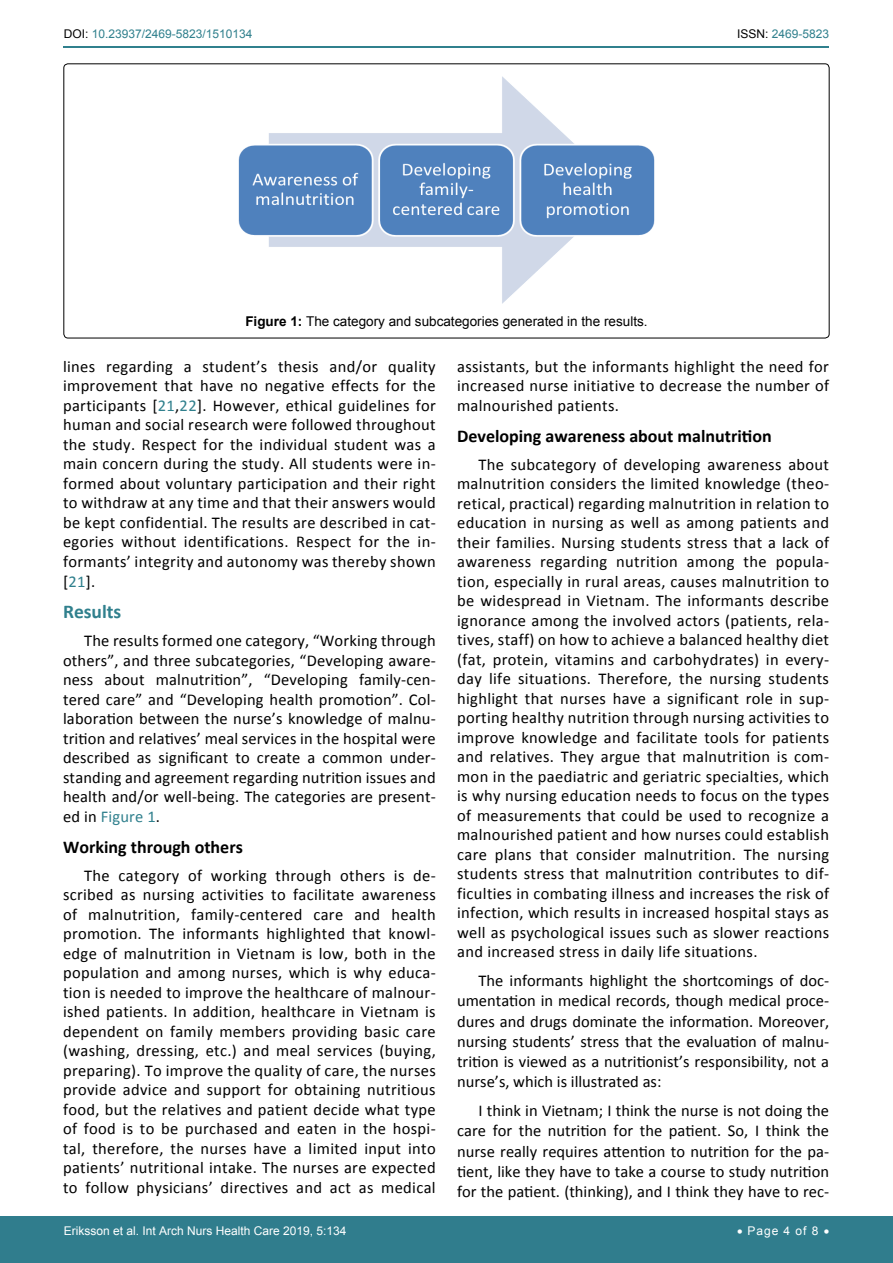
<style>
.page{position:relative;width:893px;height:1263px;background:#fff}
.page>*{position:absolute;margin:0;border:0;box-sizing:border-box;transform-origin:0 0}
.t1{font:700 19.5px "Calibri";color:#30808d}
.t2{font:700 18px "Calibri";color:#000}
.t3{font:16.5px/19.5px "Calibri";letter-spacing:.02em;color:#000;text-align:justify}
.t4{font:13.5px "Arial";color:#000}
.t5{font:12px "Arial";color:#fff}
.t6{font:12px "Arial";color:#30808d}
.s1{color:#000}
.s2{font-weight:700}
.s3{color:#30808d}
</style>
<div class="page">
<hr style="left:64px;top:46px;width:765px;height:2px;background:#30808d">
<div style="left:0;top:1217px;width:893px;height:46px;background:#307d8d"></div>
<img style="left:238px;top:76px;width:417px;height:227px">
<p class="t6" style="left:64px;top:26px;width:190px"><span class="s1">DOI:</span> 10.23937/2469-5823/1510134</p>
<p class="t6" style="left:737px;top:26px;width:94px"><span class="s1">ISSN:</span> 2469-5823</p>
<p class="t4" style="left:245px;top:312px;width:404px"><span class="s2">Figure 1:</span> The category and subcategories generated in the results.</p>
<p class="t3" style="left:63px;top:357px;width:374px">lines regarding a student’s thesis and/or quality improvement that have no negative effects for the participants [<span class="s3">21</span>,<span class="s3">22</span>]. However, ethical guidelines for human and social research were followed throughout the study. Respect for the individual student was a main concern during the study. All students were in&shy;formed about voluntary participation and their right to withdraw at any time and that their answers would be kept confidential. The results are described in cat&shy;egories without identifications. Respect for the in&shy;formants’ integrity and autonomy was thereby shown [<span class="s3">21</span>].</p>
<p class="t1" style="left:63px;top:599px;width:60px">Results</p>
<p class="t3" style="left:63px;top:631px;width:374px;text-indent:21px">The results formed one category, “Working through others”, and three subcategories, “Developing aware&shy;ness about malnutrition”, “Developing family-cen&shy;tered care” and “Developing health promotion”. Col&shy;laboration between the nurse’s knowledge of malnu&shy;trition and relatives’ meal services in the hospital were described as significant to create a common under&shy;standing and agreement regarding nutrition issues and health and/or well-being. The categories are present&shy;ed in <span class="s3">Figure 1</span>.</p>
<p class="t2" style="left:63px;top:835px;width:181px">Working through others</p>
<p class="t3" style="left:63px;top:865px;width:374px;text-indent:21px">The category of working through others is de&shy;scribed as nursing activities to facilitate awareness of malnutrition, family-centered care and health promotion. The informants highlighted that knowl&shy;edge of malnutrition in Vietnam is low, both in the population and among nurses, which is why educa&shy;tion is needed to improve the healthcare of malnour&shy;ished patients. In addition, healthcare in Vietnam is dependent on family members providing basic care (washing, dressing, etc.) and meal services (buying, preparing). To improve the quality of care, the nurses provide advice and support for obtaining nutritious food, but the relatives and patient decide what type of food is to be purchased and eaten in the hospi&shy;tal, therefore, the nurses have a limited input into patients’ nutritional intake. The nurses are expected to follow physicians’ directives and act as medical</p>
<p class="t3" style="left:457px;top:356px;width:373px">assistants, but the informants highlight the need for increased nurse initiative to decrease the number of malnourished patients.</p>
<p class="t2" style="left:457px;top:424px;width:316px">Developing awareness about malnutrition</p>
<p class="t3" style="left:457px;top:455px;width:374px;text-indent:21px">The subcategory of developing awareness about malnutrition considers the limited knowledge (theo&shy;retical, practical) regarding malnutrition in relation to education in nursing as well as among patients and their families. Nursing students stress that a lack of awareness regarding nutrition among the popula&shy;tion, especially in rural areas, causes malnutrition to be widespread in Vietnam. The informants describe ignorance among the involved actors (patients, rela&shy;tives, staff) on how to achieve a balanced healthy diet (fat, protein, vitamins and carbohydrates) in every&shy;day life situations. Therefore, the nursing students highlight that nurses have a significant role in sup&shy;porting healthy nutrition through nursing activities to improve knowledge and facilitate tools for patients and relatives. They argue that malnutrition is com&shy;mon in the paediatric and geriatric specialties, which is why nursing education needs to focus on the types of measurements that could be used to recognize a malnourished patient and how nurses could establish care plans that consider malnutrition. The nursing students stress that malnutrition contributes to dif&shy;ficulties in combating illness and increases the risk of infection, which results in increased hospital stays as well as psychological issues such as slower reactions and increased stress in daily life situations.</p>
<p class="t3" style="left:457px;top:970px;width:374px;line-height:20.2px;text-indent:21px">The informants highlight the shortcomings of doc&shy;umentation in medical records, though medical proce&shy;dures and drugs dominate the information. Moreover, nursing students’ stress that the evaluation of malnu&shy;trition is viewed as a nutritionist’s responsibility, not a nurse’s, which is illustrated as:</p>
<p class="t3" style="left:457px;top:1100px;width:374px;line-height:20.2px;text-indent:21px">I think in Vietnam; I think the nurse is not doing the care for the nutrition for the patient. So, I think the nurse really requires attention to nutrition for the pa&shy;tient, like they have to take a course to study nutrition for the patient. (thinking), and I think they have to rec-</p>
<p class="t5" style="left:64px;top:1223px;width:284px">Eriksson et al. Int Arch Nurs Health Care 2019, 5:134</p>
<p class="t5" style="left:737px;top:1223px;width:94px">• Page 4 of 8 •</p>
</div>
